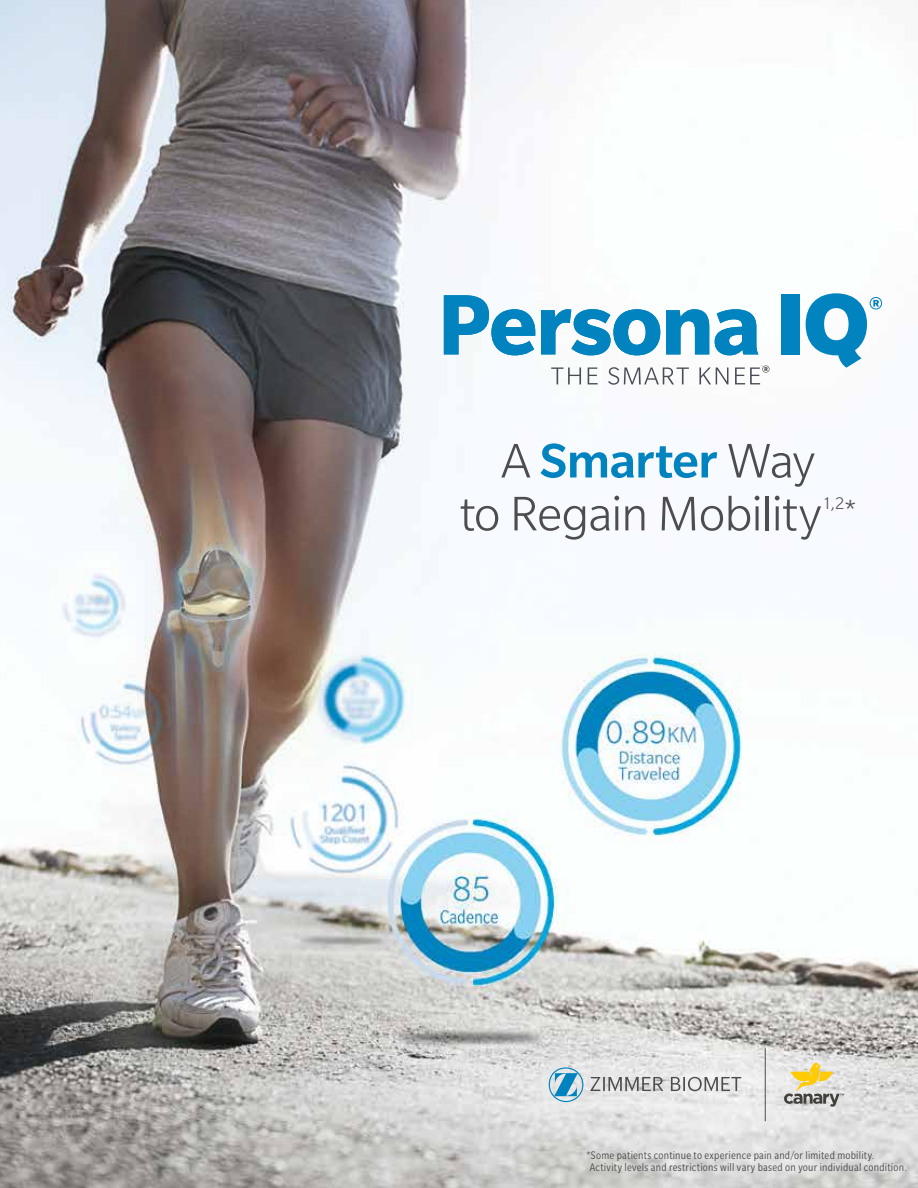
<style>
.page{position:relative;width:918px;height:1188px;background:#fff}
.page>*{position:absolute;margin:0;border:0;box-sizing:border-box;transform-origin:0 0}
.t1{font:900 94.65px "Slate Pro";color:#0083bf}
.t2{font:300 52.8px/52.9px "Slate Pro";letter-spacing:-.02em;color:#4d4d4f;text-align:right}
.t3{font:300 18.3px "Slate Pro";color:#4d4d4f}
.t4{font:condensed 12px/12px "Slate Pro";letter-spacing:.02em;color:#4d4d4f}
.s1{font-weight:500;color:#0083bf}
.s2{font-size:31.5px}
</style>
<div class="page">
<img style="left:0;top:0;width:918px;height:1188px">
<svg style="left:444px;top:295px;width:315px;height:60px"></svg>
<svg style="left:551px;top:367px;width:30px;height:17px"></svg>
<svg style="left:588px;top:367px;width:10px;height:17px"></svg>
<svg style="left:608px;top:367px;width:81px;height:18px"></svg>
<svg style="left:699px;top:367px;width:29px;height:17px"></svg>
<svg style="left:735px;top:365px;width:35px;height:19px"></svg>
<svg style="left:870px;top:297px;width:12px;height:13px"></svg>
<svg style="left:590px;top:1077px;width:151px;height:14px;background:#b5b5b5"></svg>
<svg style="left:549px;top:1067px;width:34px;height:35px"></svg>
<svg style="left:784px;top:1063px;width:60px;height:44px;background:#d2c9a7"></svg>
<hr style="left:765px;top:1048px;width:1px;height:73px;background:#4d4d4f">
<h1 class="t1" style="left:776px;top:271px;width:95px">IQ</h1>
<h2 class="t2" style="left:459px;top:434px;width:364px">A <span class="s1">Smarter</span> Way to Regain Mobility</h2>
<h3 class="t3" style="left:822px;top:494px;width:36px">1,2<span class="s2">*</span></h3>
<p class="t4" style="left:586px;top:1149px;width:322px">*Some patients continue to experience pain and/or limited mobility.<br>Activity levels and restrictions will vary based on your individual condition.</p>
</div>
